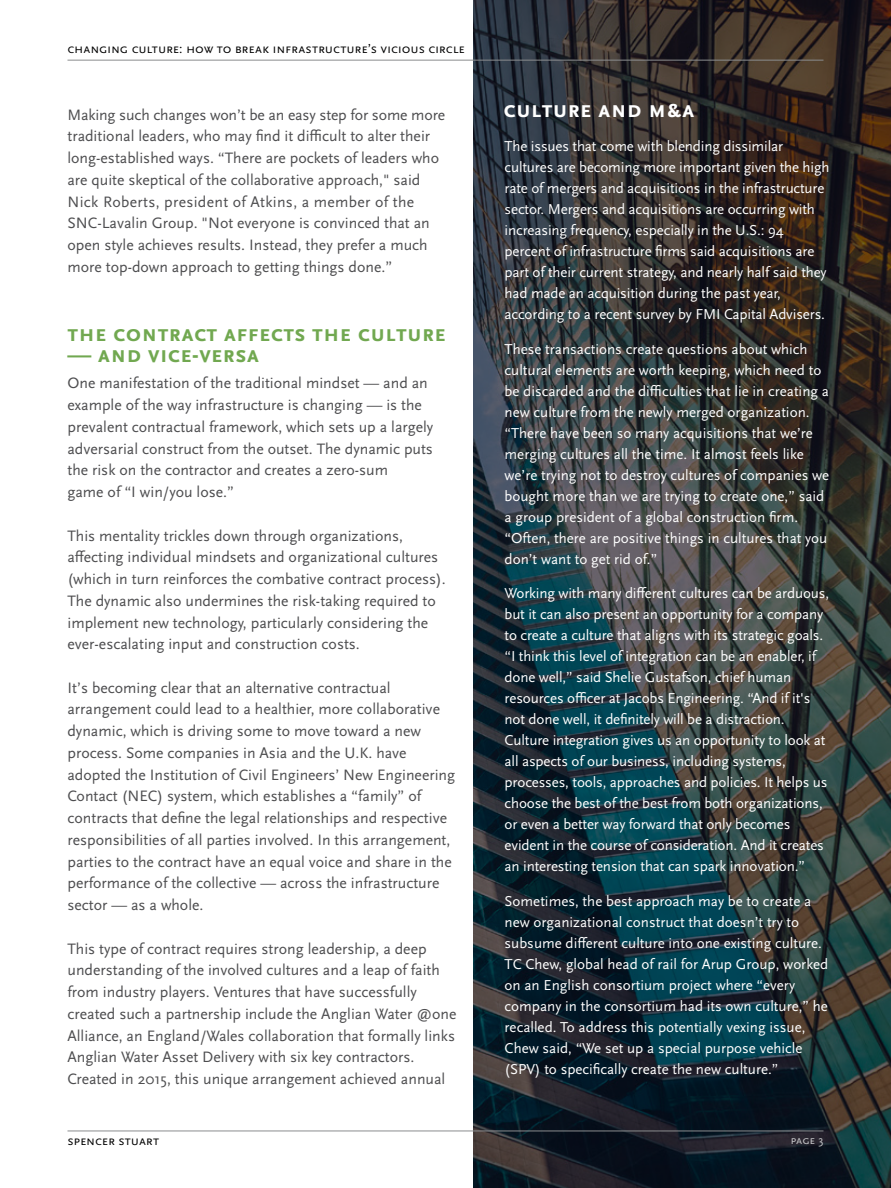
<style>
.page{position:relative;width:891px;height:1188px;background:#fff}
.page>*{position:absolute;margin:0;border:0;box-sizing:border-box;transform-origin:0 0}
.t1{font:700 24px "Scala Sans Pro";letter-spacing:.01em;color:#71a850}
.t2{font:700 24px "Scala Sans Pro";letter-spacing:.01em;color:#fff}
.t3{font:15.75px/21.8px "Scala Sans Pro";color:#4d4d4f}
.t4{font:15px/21px "Scala Sans Pro";letter-spacing:-.01em;color:#fff}
.t5{font:13.5px "Scala Sans Pro";letter-spacing:-.01em;color:#000}
.t6{font:12px "Scala Sans Pro";color:#c7c8ca}
</style>
<div class="page">
<svg style="left:473px;top:0;width:418px;height:1188px;background:#2a3336"></svg>
<hr style="left:68px;top:60px;width:756px;height:1px;background:#8a8c8e">
<hr style="left:68px;top:1131px;width:756px;height:1px;background:#8a8c8e">
<p class="t5" style="left:68px;top:41px;width:399px">Changing Culture: How to Break I nfrastructure’s Vicious Circle</p>
<p class="t3" style="left:68px;top:104px;width:379px">Making such changes won’t be an easy step for some more traditional leaders, who may find it difficult to alter their long-established ways. “There are pockets of leaders who are quite skeptical of the collaborative approach," said Nick Roberts, president of Atkins, a member of the SNC-Lavalin Group. "Not everyone is convinced that an open style achieves results. Instead, they prefer a much more top-down approach to getting things done.”</p>
<h1 class="t1" style="left:68px;top:319px;width:380px">The contract affects the culture</h1>
<h1 class="t1" style="left:68px;top:340px;width:193px">— and vice-versa</h1>
<p class="t3" style="left:68px;top:372px;width:367px">One manifestation of the traditional mindset — and an example of the way infrastructure is changing — is the prevalent contractual framework, which sets up a largely adversarial construct from the outset. The dynamic puts the risk on the contractor and creates a zero-sum<br>game of “I win/you lose.”</p>
<p class="t3" style="left:68px;top:525px;width:380px">This mentality trickles down through organizations, affecting individual mindsets and organizational cultures (which in turn reinforces the combative contract process).<br>The dynamic also undermines the risk-taking required to implement new technology, particularly considering the ever-escalating input and construction costs.</p>
<p class="t3" style="left:68px;top:677px;width:389px">It’s becoming clear that an alternative contractual arrangement could lead to a healthier, more collaborative dynamic, which is driving some to move toward a new process. Some companies in Asia and the U.K. have adopted the Institution of Civil Engineers’ New Engineering Contact (NEC) system, which establishes a “family” of contracts that define the legal relationships and respective responsibilities of all parties involved. In this arrangement, parties to the contract have an equal voice and share in the performance of the collective — across the infrastructure sector — as a whole.</p>
<p class="t3" style="left:68px;top:937px;width:391px">This type of contract requires strong leadership, a deep understanding of the involved cultures and a leap of faith from industry players. Ventures that have successfully created such a partnership include the Anglian Water @one Alliance, an England/Wales collaboration that formally links Anglian Water Asset Delivery with six key contractors.<br>Created in 2015, this unique arrangement achieved annual</p>
<h1 class="t2" style="left:503px;top:95px;width:192px">Culture and M &amp;A</h1>
<p class="t4" style="left:505px;top:136px;width:326px">The issues that come with blending dissimilar cultures are becoming more important given the high rate of mergers and acquisitions in the infrastructure sector. Mergers and acquisitions are occurring with increasing frequency, especially in the U.S.: 94 percent of infrastructure firms said acquisitions are part of their current strategy, and nearly half said they had made an acquisition during the past year, according to a recent survey by FMI Capital Advisers.</p>
<p class="t4" style="left:505px;top:338px;width:326px">These transactions create questions about which cultural elements are worth keeping, which need to be discarded and the difficulties that lie in creating a new culture from the newly merged organization. “There have been so many acquisitions that we’re merging cultures all the time. It almost feels like we’re trying not to destroy cultures of companies we bought more than we are trying to create one,” said a group president of a global construction firm. “Often, there are positive things in cultures that you don’t want to get rid of.”</p>
<p class="t4" style="left:505px;top:583px;width:326px">Working with many different cultures can be arduous, but it can also present an opportunity for a company to create a culture that aligns with its strategic goals. “I think this level of integration can be an enabler, if done well,” said Shelie Gustafson, chief human resources officer at Jacobs Engineering. “And if it's not done well, it definitely will be a distraction.<br>Culture integration gives us an opportunity to look at all aspects of our business, including systems, processes, tools, approaches and policies. It helps us choose the best of the best from both organizations, or even a better way forward that only becomes evident in the course of consideration. And it creates an interesting tension that can spark innovation.”</p>
<p class="t4" style="left:505px;top:890px;width:325px">Sometimes, the best approach may be to create a new organizational construct that doesn’t try to subsume different culture into one existing culture.<br>TC Chew, global head of rail for Arup Group, worked on an English consortium project where “every company in the consortium had its own culture,” he recalled. To address this potentially vexing issue, Chew said, “We set up a special purpose vehicle (SPV) to specifically create the new culture.”</p>
<p class="t5" style="left:68px;top:1133px;width:93px">Spencer Stuart</p>
<p class="t6" style="left:791px;top:1133px;width:34px">page 3</p>
</div>
